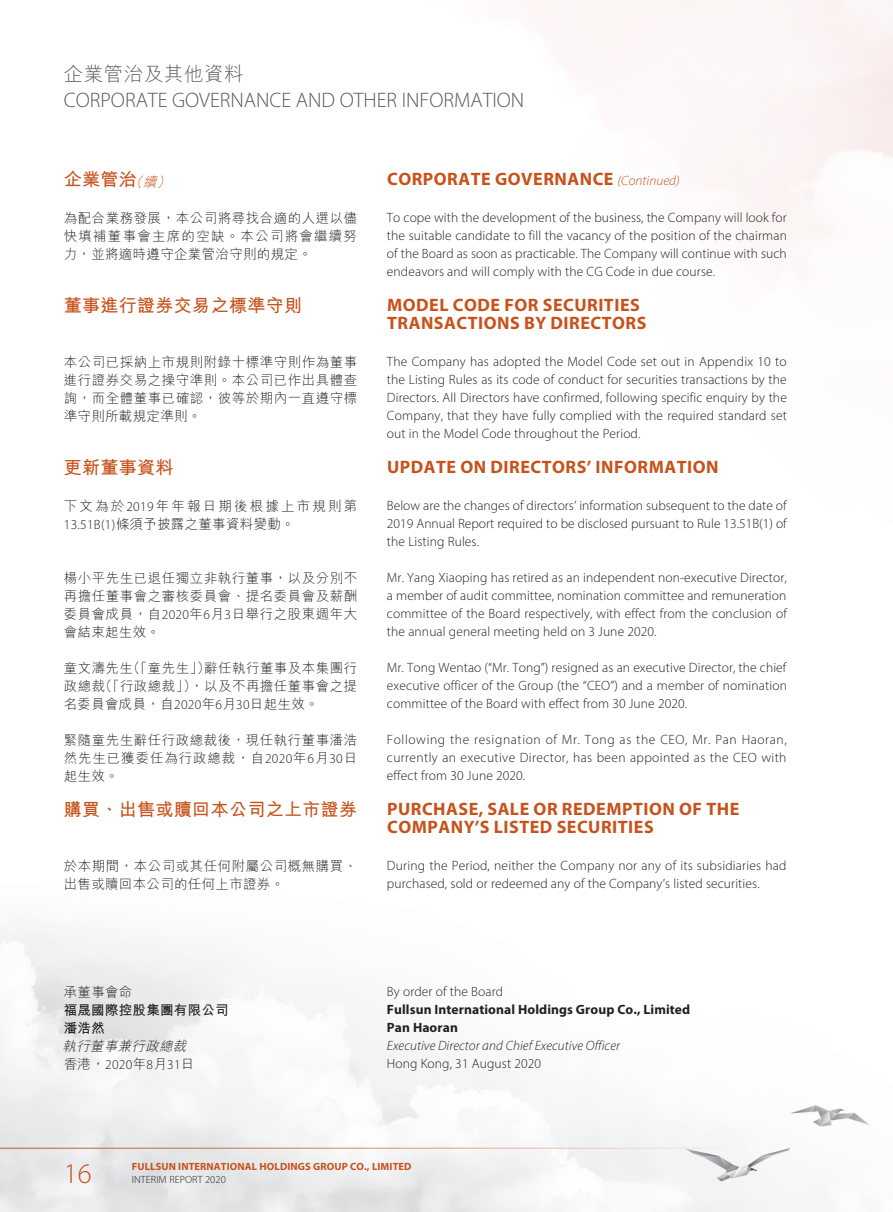
<style>
.page{position:relative;width:893px;height:1212px;background:#fff}
.page>*{position:absolute;margin:0;border:0;box-sizing:border-box;transform-origin:0 0}
.t1{font:300 28.5px "Myriad Pro";color:#c7521b}
.t2{font:300 21px "Myriad Pro";color:#57585a}
.t3{font:300 19.5px "M Hei HK";letter-spacing:.03em;color:#57585a}
.t4{font:700 18px/18px "Myriad Pro";letter-spacing:.03em;color:#c7521b}
.t5{font:700 18px "M Hei HK";letter-spacing:.02em;color:#c7521b}
.t6{font:300 13.5px/18px "Myriad Pro";letter-spacing:.01em;color:#231f20;text-align:justify}
.t7{font:300 13.5px/18px "M Hei HK";letter-spacing:.035em;color:#231f20;text-align:justify}
.t8{font:700 13.5px/18px "Myriad Pro";letter-spacing:.01em;color:#231f20}
.t9{font:300 13.5px/18px "M Hei HK";letter-spacing:.16em;color:#231f20}
.t10{font:italic 300 13.5px "Myriad Pro";letter-spacing:.005em;color:#231f20}
.t11{font:700 13.5px/18px "M Hei HK";letter-spacing:.02em;color:#231f20}
.t12{font:italic 300 13.5px "M Hei HK";color:#231f20}
.t13{font:700 10.5px "Myriad Pro";letter-spacing:.01em;color:#c7521b}
.t14{font:300 10.5px "Myriad Pro";letter-spacing:.01em;color:#231f20}
.s1{font-weight:300;font-style:italic;font-size:13.5px}
.s2{font-family:"Myriad Pro"}
.s3{font-family:"M Hei HK"}
</style>
<div class="page">
<img style="left:0;top:0;width:893px;height:1212px">
<hr style="left:0;top:1148px;width:893px;height:1px;background:#fff">
<h3 class="t3" style="left:64px;top:64px;width:181px">企業管治及其他資料</h3>
<h2 class="t2" style="left:64px;top:87px;width:462px">CORPORATE GOVERNANCE AND OTHER INFORMATION</h2>
<h3 class="t5" style="left:64px;top:166px;width:111px">企業管治<span class="s1">（續）</span></h3>
<p class="t7" style="left:64px;top:209px;width:295px">為配合業務發展，本公司將尋找合適的人選以儘快填補董事會主席的空缺。本公司將會繼續努力，並將適時遵守企業管治守則的規定。</p>
<h3 class="t5" style="left:64px;top:292px;width:240px">董事進行證券交易之標準守則</h3>
<p class="t7" style="left:64px;top:353px;width:295px">本公司已採納上市規則附錄十標準守則作為董事進行證券交易之操守準則。本公司已作出具體查詢，而全體董事已確認，彼等於期內一直遵守標準守則所載規定準則。</p>
<h3 class="t5" style="left:64px;top:454px;width:111px">更新董事資料</h3>
<p class="t9" style="left:64px;top:497px;width:295px">下文為於<span class="s2">2019</span>年年報日期後根據上市規則第<br><span class="s2">13.51B(1)</span>條須予披露之董事資料變動。</p>
<p class="t7" style="left:64px;top:569px;width:295px">楊小平先生已退任獨立非執行董事，以及分別不再擔任董事會之審核委員會、提名委員會及薪酬委員會成員，自<span class="s2">2020</span>年<span class="s2">6</span>月<span class="s2">3</span>日舉行之股東週年大會結束起生效。</p>
<p class="t7" style="left:64px;top:659px;width:295px">童文濤先生（「童先生」）辭任執行董事及本集團行政總裁（「行政總裁」），以及不再擔任董事會之提名委員會成員，自<span class="s2">2020</span>年<span class="s2">6</span>月<span class="s2">30</span>日起生效。</p>
<p class="t7" style="left:64px;top:731px;width:295px">緊隨童先生辭任行政總裁後，現任執行董事潘浩然先生已獲委任為行政總裁，自<span class="s2">2020</span>年<span class="s2">6</span>月<span class="s2">30</span>日起生效。</p>
<h3 class="t5" style="left:64px;top:796px;width:295px">購買、出售或贖回本公司之上市證券</h3>
<p class="t7" style="left:64px;top:857px;width:295px">於本期間，本公司或其任何附屬公司概無購買、出售或贖回本公司的任何上市證券。</p>
<h3 class="t4" style="left:387px;top:169px;width:294px">CORPORATE GOVERNANCE <span class="s1">(Continued)</span></h3>
<p class="t6" style="left:387px;top:208px;width:401px">To cope with the development of the business, the Company will look for the suitable candidate to fill the vacancy of the position of the chairman of the Board as soon as practicable. The Company will continue with such endeavors and will comply with the CG Code in due course.</p>
<h3 class="t4" style="left:387px;top:295px;width:261px">MODEL CODE FOR SECURITIES<br>TRANSACTIONS BY DIRECTORS</h3>
<p class="t6" style="left:387px;top:352px;width:401px">The Company has adopted the Model Code set out in Appendix 10 to the Listing Rules as its code of conduct for securities transactions by the Directors. All Directors have confirmed, following specific enquiry by the Company, that they have fully complied with the required standard set out in the Model Code throughout the Period.</p>
<h3 class="t4" style="left:387px;top:457px;width:333px">UPDATE ON DIRECTORS’ INFORMATION</h3>
<p class="t6" style="left:387px;top:496px;width:401px">Below are the changes of directors’ information subsequent to the date of 2019 Annual Report required to be disclosed pursuant to Rule 13.51B(1) of the Listing Rules.</p>
<p class="t6" style="left:387px;top:568px;width:401px">Mr. Yang Xiaoping has retired as an independent non-executive Director, a member of audit committee, nomination committee and remuneration committee of the Board respectively, with effect from the conclusion of the annual general meeting held on 3 June 2020.</p>
<p class="t6" style="left:387px;top:658px;width:401px">Mr. Tong Wentao (“Mr. Tong”) resigned as an executive Director, the chief executive officer of the Group (the “CEO”) and a member of nomination committee of the Board with effect from 30 June 2020.</p>
<p class="t6" style="left:387px;top:730px;width:401px">Following the resignation of Mr. Tong as the CEO, Mr. Pan Haoran, currently an executive Director, has been appointed as the CEO with effect from 30 June 2020.</p>
<h3 class="t4" style="left:387px;top:799px;width:354px">PURCHASE, SALE OR REDEMPTION OF THE<br>COMPANY’S LISTED SECURITIES</h3>
<p class="t6" style="left:387px;top:856px;width:401px">During the Period, neither the Company nor any of its subsidiaries had purchased, sold or redeemed any of the Company’s listed securities.</p>
<p class="t7" style="left:64px;top:983px;width:70px">承董事會命</p>
<p class="t11" style="left:64px;top:1000px;width:166px">福晟國際控股集團有限公司潘浩然</p>
<p class="t12" style="left:63px;top:1039px;width:128px">執行董事兼行政總裁</p>
<p class="t6" style="left:64px;top:1055px;width:132px"><span class="s3">香港，</span>2020<span class="s3">年</span>8<span class="s3">月</span>31<span class="s3">日</span></p>
<p class="t6" style="left:387px;top:982px;width:118px">By order of the Board</p>
<p class="t8" style="left:387px;top:1000px;width:305px">Fullsun International Holdings Group Co., Limited<br>Pan Haoran</p>
<p class="t10" style="left:387px;top:1037px;width:235px">Executive Director and Chief Executive Officer</p>
<p class="t6" style="left:387px;top:1054px;width:156px">Hong Kong, 31 August 2020</p>
<h1 class="t1" style="left:64px;top:1156px;width:29px">16</h1>
<p class="t13" style="left:132px;top:1159px;width:281px">FULLSUN INTERNATIONAL HOLDINGS GROUP CO., LIMITED</p>
<p class="t14" style="left:132px;top:1173px;width:96px">INTERIM REPORT 2020</p>
</div>
